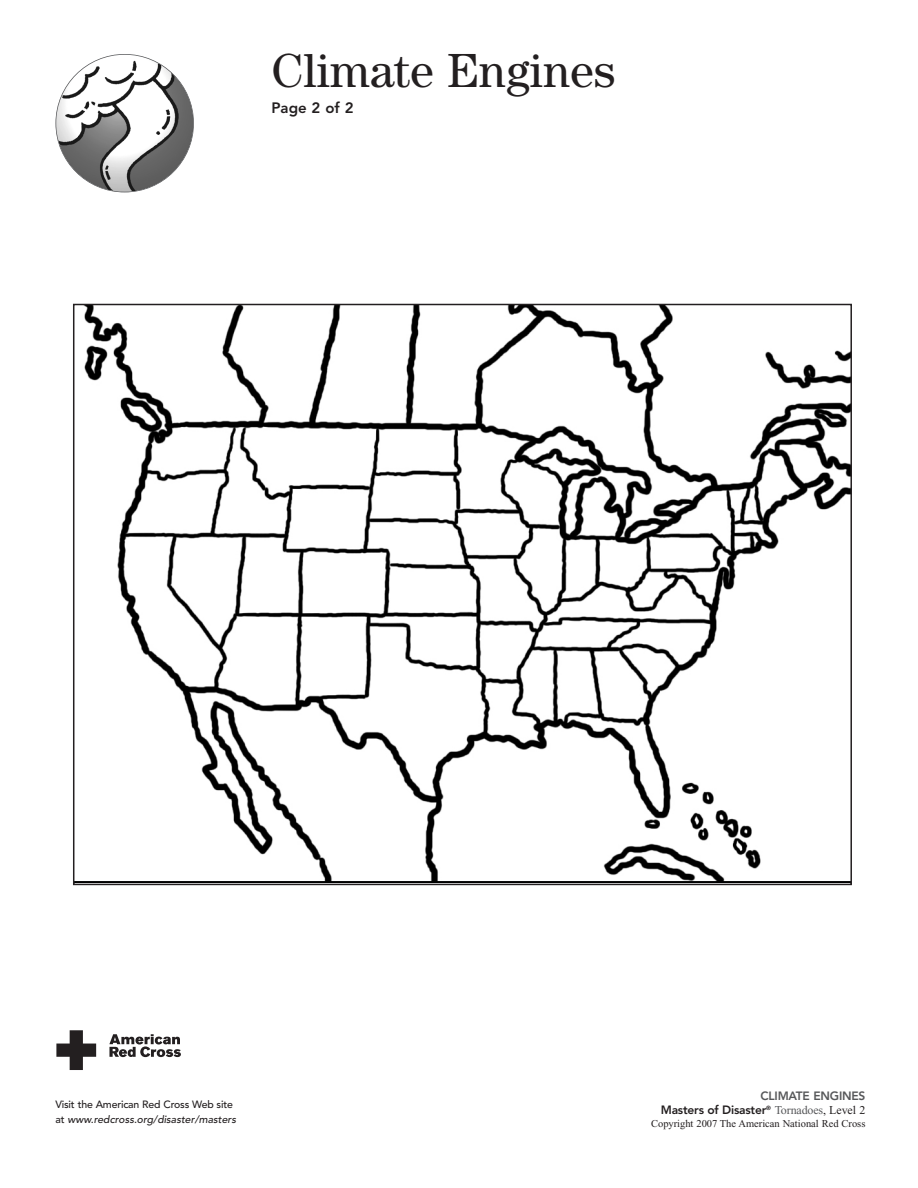
<style>
.page{position:relative;width:918px;height:1188px;background:#fff}
.page>*{position:absolute;margin:0;border:0;box-sizing:border-box;transform-origin:0 0}
.t1{font:48px "Century";color:#231f20}
.t2{font:800 15px "Avenir";color:#231f20}
.t3{font:800 12px/14.4px "Avenir";letter-spacing:-.02em;color:#231f20;text-align:right}
.t4{font:500 10.5px/15px "Avenir";letter-spacing:-.015em;color:#231f20}
.t5{font:10.5px "Times New Roman";color:#231f20}
.s1{color:#57585a}
.s2{font-family:"Times New Roman";font-weight:400;color:#57585a}
.s3{font-family:"Times New Roman";font-weight:400}
</style>
<div class="page">
<img style="left:56px;top:54px;width:138px;height:138px;border-radius:50%">
<svg style="left:56px;top:1030px;width:40px;height:40px"></svg>
<svg style="left:109px;top:1034px;width:72px;height:23px"></svg>
<img style="left:76px;top:307px;width:773px;height:575px">
<h1 class="t1" style="left:271px;top:53px;width:345px">Climate Engines</h1>
<h2 class="t2" style="left:271px;top:101px;width:84px">Page 2 of 2</h2>
<p class="t4" style="left:56px;top:1098px;width:184px">Visit the American Red Cross Web site at www.redcross.org/disaster/masters</p>
<p class="t3" style="left:661px;top:1089px;width:206px"><span class="s1">CLIMATE ENGINES<br></span>Masters of Disaster<sup>®</sup> <span class="s2">Tornadoes</span><span class="s3">, Level 2</span></p>
<p class="t5" style="left:651px;top:1119px;width:216px">Copyright 2007 The American National Red Cross</p>
</div>
